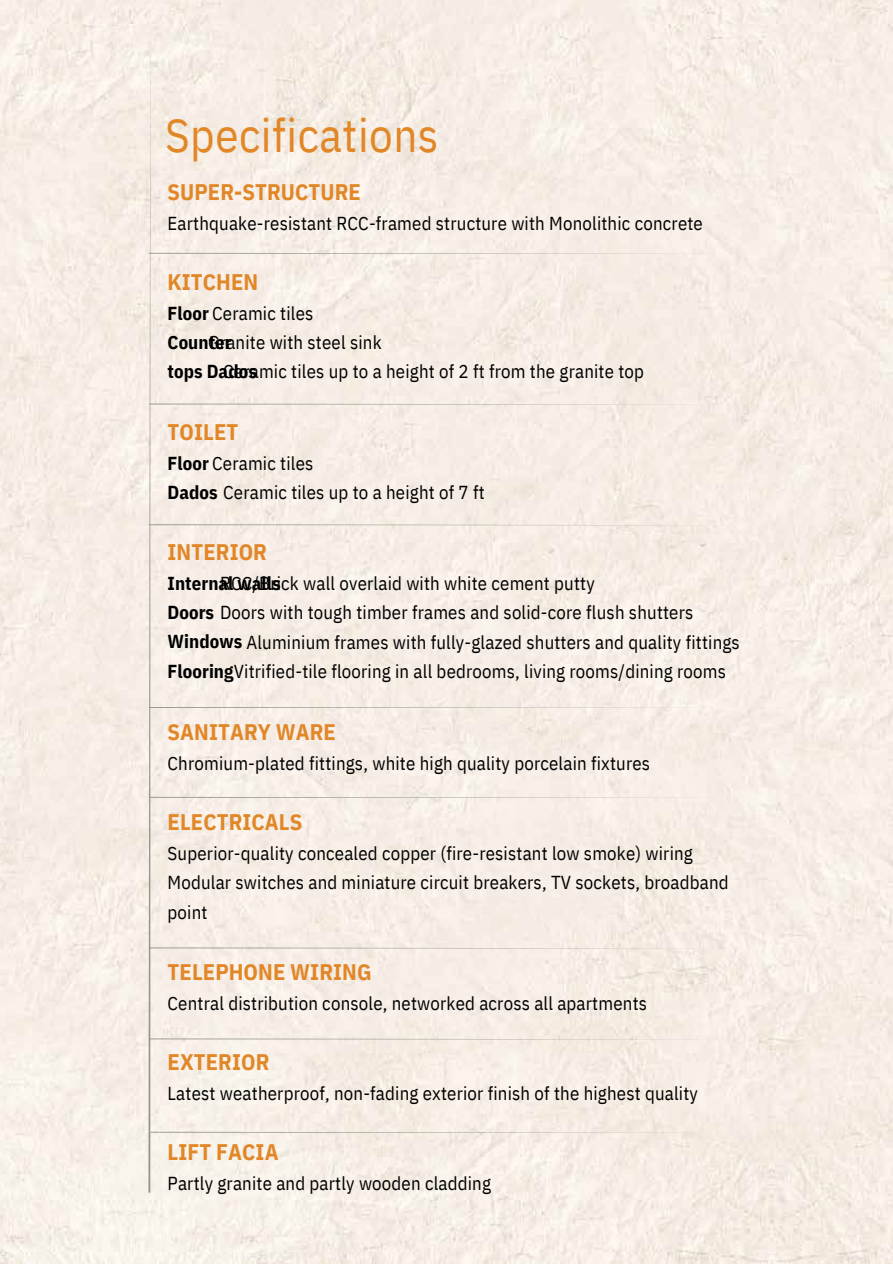
<style>
.page{position:relative;width:893px;height:1264px;background:#fff}
.page>*{position:absolute;margin:0;border:0;box-sizing:border-box;transform-origin:0 0}
.t1{font:46.8px "IBM Plex Sans Cond";letter-spacing:.01em;color:#e18727}
.t2{font:700 22.5px "IBM Plex Sans Cond";letter-spacing:.005em;color:#e18727}
.t3{font:18.75px/29.2px "IBM Plex Sans Cond";letter-spacing:.01em;color:#000}
.t4{font:700 18.75px/29.2px "IBM Plex Sans Cond";letter-spacing:.005em;color:#000}
.s1{font-weight:700}
</style>
<div class="page">
<img style="left:0;top:0;width:892px;height:1263px">
<div style="left:148px;top:0;width:582px;height:1192px;background:#f6ede6"></div>
<h1 class="t1" style="left:165px;top:104px;width:275px">Specifications</h1>
<p class="t2" style="left:168px;top:177px;width:195px">SUPER-STRUCTURE</p>
<p class="t3" style="left:168px;top:208px;width:536px">Earthquake-resistant RCC-framed structure with Monolithic concrete</p>
<p class="t2" style="left:168px;top:267px;width:92px">KITCHEN</p>
<p class="t3" style="left:168px;top:298px;width:147px"><span class="s1">Floor</span> Ceramic tiles</p>
<p class="t3" style="left:208px;top:327px;width:175px">Granite with steel sink</p>
<p class="t3" style="left:223px;top:357px;width:422px">Ceramic tiles up to a height of 2 ft from the granite top</p>
<p class="t4" style="left:168px;top:327px;width:91px">Counter tops Dados</p>
<p class="t2" style="left:168px;top:417px;width:72px">TOILET</p>
<p class="t3" style="left:168px;top:448px;width:318px"><span class="s1">Floor</span> Ceramic tiles<br><span class="s1">Dados</span> Ceramic tiles up to a height of 7 ft</p>
<p class="t2" style="left:168px;top:537px;width:101px">INTERIOR</p>
<p class="t4" style="left:168px;top:568px;width:115px">Internal walls</p>
<p class="t3" style="left:168px;top:568px;width:573px;text-indent:52px">RCC/Brick wall overlaid with white cement putty<br><span class="s1">Doors</span> Doors with tough timber frames and solid-core flush shutters <span class="s1">Windows</span> Aluminium frames with fully-glazed shutters and quality fittings <span class="s1">Flooring</span>Vitrified-tile flooring in all bedrooms, living rooms/dining rooms</p>
<p class="t2" style="left:168px;top:717px;width:170px">SANITARY WARE</p>
<p class="t3" style="left:168px;top:748px;width:484px">Chromium-plated fittings, white high quality porcelain fixtures</p>
<p class="t2" style="left:168px;top:807px;width:136px">ELECTRICALS</p>
<p class="t3" style="left:168px;top:838px;width:562px">Superior-quality concealed copper (fire-resistant low smoke) wiring<br>Modular switches and miniature circuit breakers, TV sockets, broadband point</p>
<p class="t2" style="left:168px;top:957px;width:205px">TELEPHONE WIRING</p>
<p class="t3" style="left:168px;top:988px;width:481px">Central distribution console, networked across all apartments</p>
<p class="t2" style="left:168px;top:1047px;width:103px">EXTERIOR</p>
<p class="t3" style="left:168px;top:1078px;width:532px">Latest weatherproof, non-fading exterior finish of the highest quality</p>
<p class="t2" style="left:168px;top:1137px;width:112px">LIFT FACIA</p>
<p class="t3" style="left:168px;top:1168px;width:325px">Partly granite and partly wooden cladding</p>
</div>
